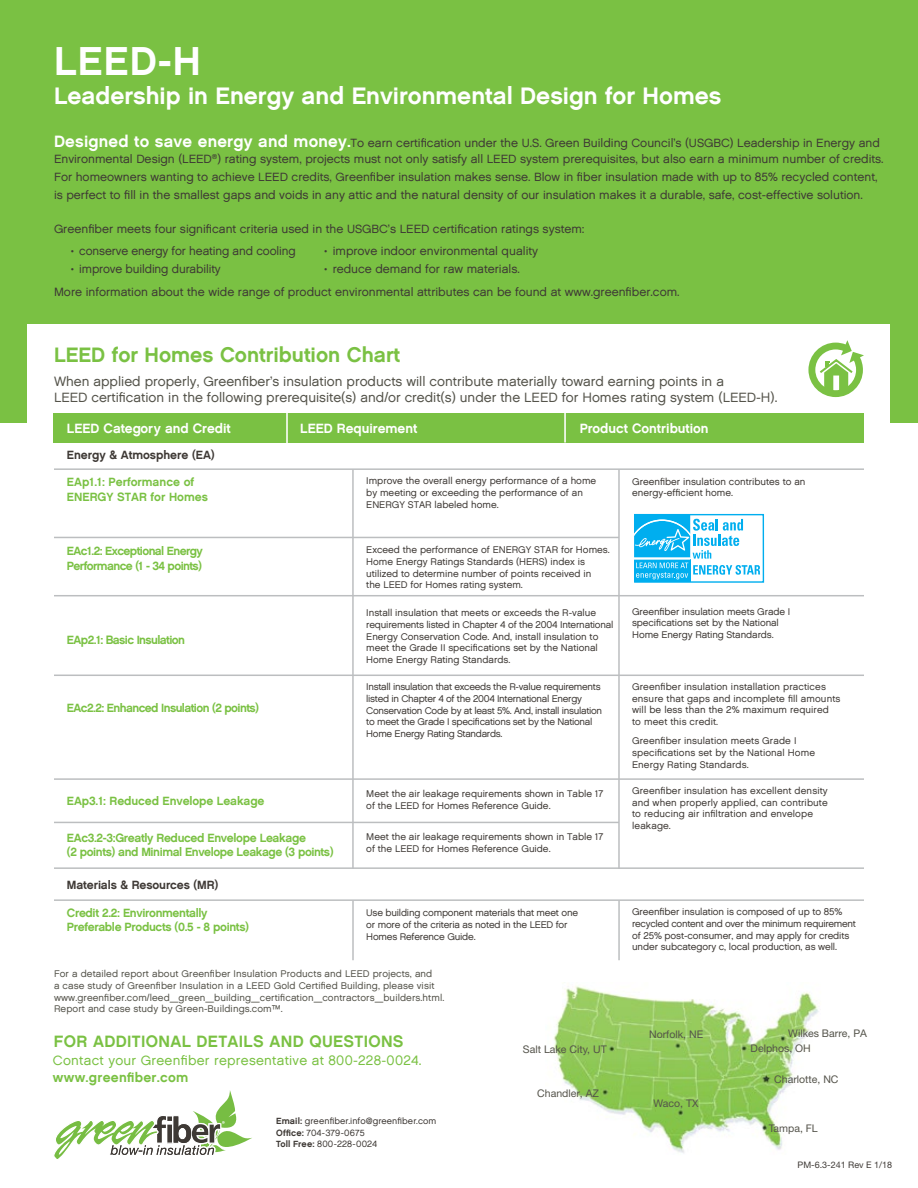
<style>
.page{position:relative;width:918px;height:1188px;background:#fff}
.page>*{position:absolute;margin:0;border:0;box-sizing:border-box;transform-origin:0 0}
.t1{font:40.65px "Chalet New York Nineteen Sixty";color:#fff}
.t2{font:24px "Chalet New York Nineteen Sixty";color:#fff}
.t3{font:21px "Chalet New York Nineteen Sixty";color:#7ac143}
.t4{font:16.5px "Chalet New York Nineteen Sixty";letter-spacing:.02em;color:#7ac143}
.t5{font:13.5px/16.2px "Chalet London Nineteen Sixty";color:#54534a}
.t6{font:13.5px "Chalet New York Nineteen Sixty";letter-spacing:-.005em;color:#fff}
.t7{font:13.5px "Chalet London Nineteen Sixty";letter-spacing:.02em;color:#7ac143}
.t8{font:13.5px "Chalet New York Nineteen Sixty";letter-spacing:.02em;color:#7ac143}
.t9{font:12px/16.5px "Chalet London Nineteen Sixty";color:#3e3935}
.t10{font:12px/14.2px "Chalet New York Nineteen Sixty";letter-spacing:-.03em;color:#7ac143}
.t11{font:12px/14.2px "Chalet New York Nineteen Sixty";letter-spacing:-.05em;color:#7ac143}
.t12{font:12px "Chalet New York Nineteen Sixty";letter-spacing:-.01em;color:#3e3935}
.t13{font:12px/14.2px "Chalet New York Nineteen Sixty";color:#7ac143}
.t14{font:12px "Chalet New York Nineteen Sixty";letter-spacing:-.01em;color:#7ac143}
.t15{font:10.5px "Helvetica Neue";color:#54534a}
.t16{font:9.75px/11.7px "Chalet London Nineteen Sixty";color:#3e3935}
.t17{font:9.75px/11.7px "Chalet London Nineteen Sixty";letter-spacing:.01em;color:#54534a}
.t18{font:9.75px/11.7px "Chalet London Nineteen Sixty";letter-spacing:-.03em;color:#3e3935}
.t19{font:9.75px/11.7px "Chalet London Nineteen Sixty";letter-spacing:-.02em;color:#3e3935}
.t20{font:9px/11.2px "Chalet London Nineteen Sixty";letter-spacing:.01em;color:#3e3935}
.t21{font:9px "Helvetica Neue";color:#3e3935}
.s1{font-family:"Chalet New York Nineteen Sixty";font-size:16.5px;color:#fff}
.s2{font-size:10.5px}
.s3{font-family:"Chalet New York Nineteen Sixty"}
</style>
<div class="page">
<div style="left:0;top:0;width:918px;height:423px;background:#7ac143"></div>
<div style="left:28px;top:324px;width:862px;height:836px;background:#fff"></div>
<div style="left:53px;top:413px;width:811px;height:30px;background:#7ac143"></div>
<hr style="left:352px;top:469px;width:2px;height:400px;background:#bcbec0">
<hr style="left:352px;top:900px;width:2px;height:60px;background:#bcbec0">
<hr style="left:618px;top:469px;width:2px;height:400px;background:#bcbec0">
<hr style="left:618px;top:900px;width:2px;height:60px;background:#bcbec0">
<hr style="left:286px;top:410px;width:2px;height:33px;background:#fff">
<hr style="left:564px;top:410px;width:2px;height:33px;background:#fff">
<hr style="left:54px;top:468px;width:810px;height:2px;background:#bcbec0">
<hr style="left:54px;top:537px;width:565px;height:1px;background:#bcbec0">
<hr style="left:54px;top:595px;width:810px;height:1px;background:#bcbec0">
<hr style="left:54px;top:675px;width:810px;height:1px;background:#bcbec0">
<hr style="left:54px;top:778px;width:810px;height:2px;background:#bcbec0">
<hr style="left:54px;top:822px;width:565px;height:1px;background:#bcbec0">
<hr style="left:54px;top:867px;width:810px;height:2px;background:#bcbec0">
<hr style="left:54px;top:899px;width:810px;height:2px;background:#bcbec0">
<svg style="left:808px;top:340px;width:56px;height:57px"></svg>
<img style="left:553px;top:986px;width:266px;height:167px">
<svg style="left:634px;top:513px;width:131px;height:70px"></svg>
<div style="left:634px;top:559px;width:56px;height:23px;background:#00aeef"></div>
<svg style="left:635px;top:516px;width:125px;height:63px"></svg>
<div style="left:633px;top:514px;width:131px;height:69px;border:1px solid #00aeef"></div>
<svg style="left:54px;top:1090px;width:198px;height:69px"></svg>
<h1 class="t1" style="left:54px;top:36px;width:148px">LEED-H</h1>
<h2 class="t2" style="left:54px;top:81px;width:669px">Leadership in Energy and Environmental Design for Homes</h2>
<p class="t9" style="left:54px;top:134px;width:831px"><span class="s1">Designed to save energy and money.</span>To earn certification under the U.S. Green Building Council’s (USGBC) Leadership in Energy and<br>Environmental Design (LEED<sup>®</sup>) rating system, projects must not only satisfy all LEED system prerequisites, but also earn a minimum number of credits.</p>
<p class="t9" style="left:54px;top:168px;width:825px;line-height:18px">For homeowners wanting to achieve LEED credits, Greenfiber insulation makes sense. Blow in fiber insulation made with up to 85% recycled content, is perfect to fill in the smallest gaps and voids in any attic and the natural density of our insulation makes it a durable, safe, cost-effective solution.</p>
<p class="t9" style="left:54px;top:221px;width:532px">Greenfiber meets four significant criteria used in the USGBC’s LEED certification ratings system:</p>
<p class="t9" style="left:71px;top:242px;width:227px"><span class="s2">•</span> conserve energy for heating and cooling</p>
<p class="t9" style="left:324px;top:242px;width:216px"><span class="s2">•</span> improve indoor environmental quality</p>
<p class="t9" style="left:71px;top:260px;width:152px"><span class="s2">•</span> improve building durability</p>
<p class="t9" style="left:54px;top:257px;width:627px;line-height:23.2px;text-indent:270px"><span class="s2">•</span> reduce demand for raw materials.<br>More information about the wide range of product environmental attributes can be found at www.greenfiber.com.</p>
<h3 class="t3" style="left:54px;top:342px;width:348px">LEED for Homes Contribution Chart</h3>
<h3 class="t5" style="left:54px;top:373px;width:725px">When applied properly, Greenfiber’s insulation products will contribute materially toward earning points in a<br>LEED certification in the following prerequisite(s) and/or credit(s) under the LEED for Homes rating system (LEED-H).</h3>
<h3 class="t6" style="left:67px;top:420px;width:165px">LEED Category and Credit</h3>
<h3 class="t6" style="left:300px;top:420px;width:118px">LEED Requirement</h3>
<h3 class="t6" style="left:580px;top:420px;width:130px">Product Contribution</h3>
<p class="t12" style="left:67px;top:448px;width:149px">Energy &amp; Atmosphere (EA)</p>
<p class="t13" style="left:67px;top:475px;width:143px">EAp1.1: Performance of<br>ENERGY STAR for Homes</p>
<p class="t11" style="left:67px;top:544px;width:137px">EAc1.2: Exceptional Energy<br>Performance (1 - 34 points)</p>
<p class="t11" style="left:67px;top:633px;width:120px">EAp2.1: Basic Insulation</p>
<p class="t11" style="left:67px;top:701px;width:194px">EAc2.2: Enhanced Insulation (2 points)</p>
<p class="t14" style="left:67px;top:794px;width:199px">EAp3.1: Reduced Envelope Leakage</p>
<p class="t10" style="left:67px;top:830px;width:268px">EAc3.2-3:Greatly Reduced Envelope Leakage<br>(2 points) and Minimal Envelope Leakage (3 points)</p>
<p class="t12" style="left:67px;top:877px;width:153px">Materials &amp; Resources (MR)</p>
<p class="t10" style="left:67px;top:905px;width:184px">Credit 2.2: Environmentally<br>Preferable Products (0.5 - 8 points)</p>
<p class="t16" style="left:366px;top:475px;width:231px">Improve the overall energy performance of a home by meeting or exceeding the performance of an<br>ENERGY STAR labeled home.</p>
<p class="t16" style="left:366px;top:544px;width:245px">Exceed the performance of ENERGY STAR for Homes.<br>Home Energy Ratings Standards (HERS) index is utilized to determine number of points received in<br>the LEED for Homes rating system.</p>
<p class="t16" style="left:366px;top:607px;width:249px">Install insulation that meets or exceeds the R-value requirements listed in Chapter 4 of the 2004 International Energy Conservation Code. And, install insulation to meet the Grade II specifications set by the National Home Energy Rating Standards.</p>
<p class="t18" style="left:366px;top:681px;width:237px">Install insulation that exceeds the R-value requirements listed in Chapter 4 of the 2004 International Energy Conservation Code by at least 5%. And, install insulation to meet the Grade I specifications set by the National Home Energy Rating Standards.</p>
<p class="t16" style="left:366px;top:788px;width:239px">Meet the air leakage requirements shown in Table 17 of the LEED for Homes Reference Guide.</p>
<p class="t16" style="left:366px;top:831px;width:239px">Meet the air leakage requirements shown in Table 17 of the LEED for Homes Reference Guide.</p>
<p class="t19" style="left:366px;top:907px;width:213px">Use building component materials that meet one or more of the criteria as noted in the LEED for<br>Homes Reference Guide.</p>
<p class="t17" style="left:54px;top:968px;width:392px">For a detailed report about Greenfiber Insulation Products and LEED projects, and<br>a case study of Greenfiber Insulation in a LEED Gold Certified Building, please visit www.greenfiber.com/leed_green_building_certification_contractors_builders.html.<br>Report and case study by Green-Buildings.com™.</p>
<h3 class="t4" style="left:54px;top:1031px;width:351px">FOR ADDITIONAL DETAILS AND QUESTIONS</h3>
<h3 class="t7" style="left:53px;top:1052px;width:370px">Contact your Greenfiber representative at 800-228-0024.</h3>
<h3 class="t8" style="left:53px;top:1069px;width:137px">www.greenfiber.com</h3>
<p class="t20" style="left:276px;top:1115px;width:162px"><span class="s3">Email:</span> greenfiber.info@greenfiber.com<br><span class="s3">Office:</span> 704-379-0675<br><span class="s3">Toll Free:</span> 800-228-0024</p>
<p class="t15" style="left:523px;top:1043px;width:85px">Salt Lake City, UT</p>
<p class="t15" style="left:537px;top:1087px;width:63px">Chandler, AZ</p>
<p class="t16" style="left:632px;top:475px;width:175px">Greenfiber insulation contributes to an energy-efficient home.</p>
<p class="t16" style="left:632px;top:605px;width:160px">Greenfiber insulation meets Grade I specifications set by the National<br>Home Energy Rating Standards.</p>
<p class="t16" style="left:632px;top:681px;width:210px">Greenfiber insulation installation practices ensure that gaps and incomplete fill amounts will be less than the 2% maximum required<br>to meet this credit.</p>
<p class="t16" style="left:632px;top:735px;width:184px">Greenfiber insulation meets Grade I specifications set by the National Home<br>Energy Rating Standards.</p>
<p class="t16" style="left:632px;top:785px;width:197px">Greenfiber insulation has excellent density and when properly applied, can contribute to reducing air infiltration and envelope leakage.</p>
<p class="t16" style="left:632px;top:906px;width:225px">Greenfiber insulation is composed of up to 85% recycled content and over the minimum requirement of 25% post-consumer, and may apply for credits under subcategory c, local production, as well.</p>
<p class="t15" style="left:649px;top:1028px;width:55px">Norfolk, NE</p>
<p class="t15" style="left:653px;top:1097px;width:46px">Waco, TX</p>
<p class="t15" style="left:788px;top:1027px;width:80px">Wilkes Barre, PA</p>
<p class="t15" style="left:751px;top:1042px;width:62px">Delphos, OH</p>
<p class="t15" style="left:774px;top:1073px;width:66px">Charlotte, NC</p>
<p class="t15" style="left:769px;top:1122px;width:51px">Tampa, FL</p>
<p class="t21" style="left:798px;top:1160px;width:96px">PM-6.3-241 Rev E 1/18</p>
</div>
